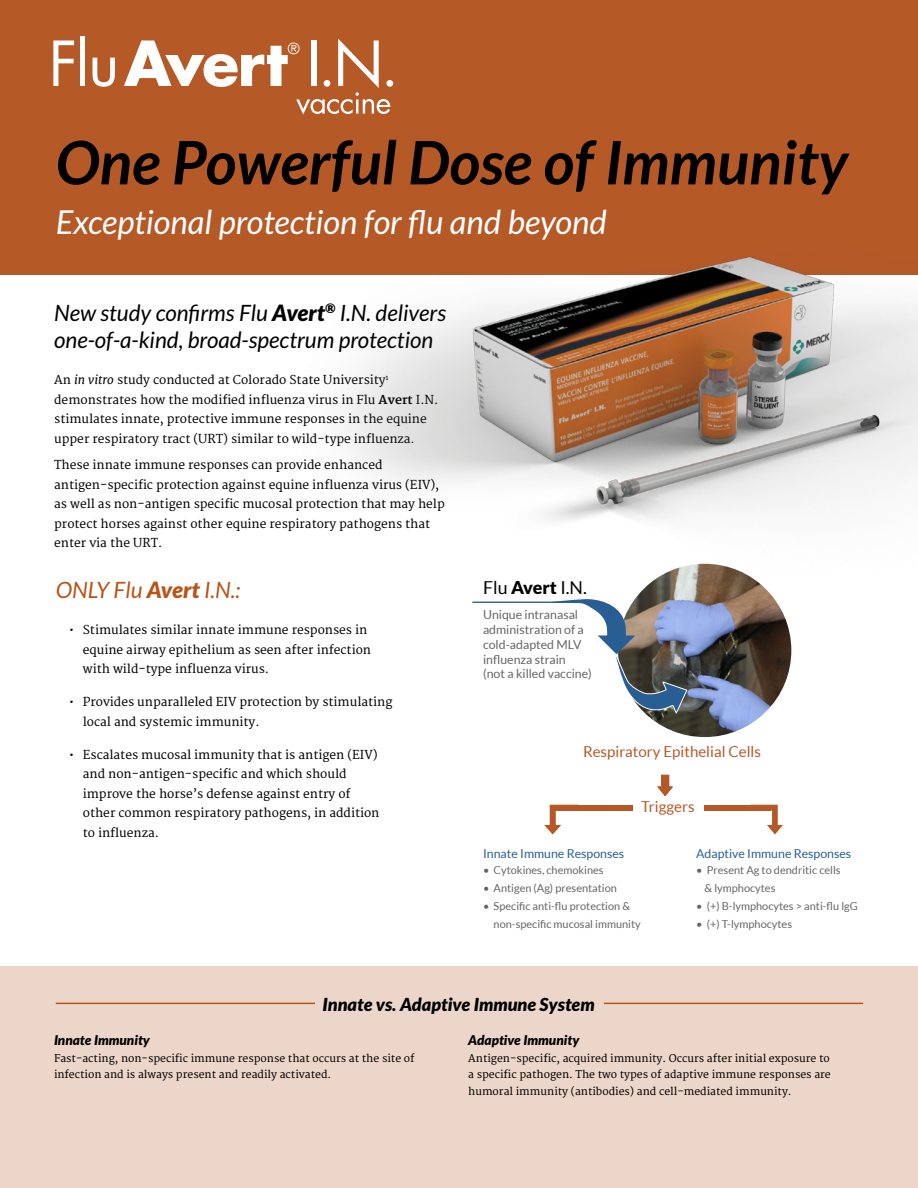
<style>
.page{position:relative;width:918px;height:1188px;background:#fff}
.page>*{position:absolute;margin:0;border:0;box-sizing:border-box;transform-origin:0 0}
.t1{font:italic 700 60px "Lato";color:#000}
.t2{font:italic 33px "Lato";color:#fff}
.t3{font:italic 22.5px/27px "Lato";color:#000}
.t4{font:italic 22.5px "Lato";color:#b6561a}
.t5{font:italic 900 18px "Lato";color:#000}
.t6{font:17.85px "Lato";color:#000}
.t7{font:15px "Lato";color:#b55827}
.t8{font:italic 900 13.5px "Lato";color:#000}
.t9{font:12.3px/14.9px "Lato";color:#636466}
.t10{font:12.3px "Lato";color:#285e93}
.t11{font:12px/19.5px "Merriweather";color:#000}
.t12{font:10.95px/17.9px "Lato";color:#636466}
.t13{font:10.5px/16.5px "Merriweather";color:#000}
.s1{font-weight:900}
.s2{font-style:italic}
.s3{font-weight:700}
</style>
<div class="page">
<div style="left:0;top:966px;width:918px;height:222px;background:#ecd5c9"></div>
<div style="left:0;top:0;width:918px;height:274px;background:#b55927"></div>
<img style="left:618px;top:564px;width:173px;height:173px;border-radius:87px">
<img style="left:598px;top:627px;width:90px;height:87px">
<svg style="left:657px;top:775px;width:16px;height:21px"></svg>
<div style="left:704px;top:805px;width:67px;height:5px;background:#b55827"></div>
<div style="left:555px;top:805px;width:78px;height:5px;background:#b55827"></div>
<svg style="left:750px;top:805px;width:33px;height:30px"></svg>
<svg style="left:544px;top:805px;width:35px;height:30px"></svg>
<img style="left:284px;top:256px;width:634px;height:371px">
<svg style="left:53px;top:40px;width:21px;height:46px"></svg>
<hr style="left:81px;top:36px;width:4px;height:50px;background:#fff">
<svg style="left:93px;top:58px;width:22px;height:29px"></svg>
<div style="left:386px;top:80px;width:7px;height:7px;background:#fff;border-radius:50%"></div>
<svg style="left:124px;top:39px;width:266px;height:76px"></svg>
<hr style="left:56px;top:1003px;width:259px;height:1px;background:#b6561a">
<hr style="left:604px;top:1003px;width:259px;height:1px;background:#b6561a">
<p class="t1" style="left:56px;top:128px;width:794px">One Powerful Dose of Immunity</p>
<p class="t2" style="left:56px;top:204px;width:553px">Exceptional protection for flu and beyond</p>
<p class="t3" style="left:54px;top:299px;width:393px">New study confirms Flu <span class="s1">Avert</span><sup>®</sup> I.N. delivers one-of-a-kind, broad-spectrum protection</p>
<p class="t11" style="left:54px;top:371px;width:386px">An <span class="s2">in vitro</span> study conducted at Colorado State University<sup>1 </sup>demonstrates how the modified influenza virus in Flu <span class="s3">Avert</span> I.N. stimulates innate, protective immune responses in the equine upper respiratory tract (URT) similar to wild-type influenza.</p>
<p class="t11" style="left:54px;top:456px;width:392px">These innate immune responses can provide enhanced antigen-specific protection against equine influenza virus (EIV), as well as non‑ antigen specific mucosal protection that may help protect horses against other equine respiratory pathogens that enter via the URT.</p>
<p class="t4" style="left:56px;top:578px;width:186px">ONLY Flu <span class="s1">Avert</span> I.N.:</p>
<p class="t11" style="left:83px;top:621px;width:290px;text-indent:-14px">• Stimulates similar innate immune responses in equine airway epithelium as seen after infection with wild‑ type influenza virus.</p>
<p class="t11" style="left:83px;top:693px;width:311px;text-indent:-14px">• Provides unparalleled EIV protection by stimulating local and systemic immunity.</p>
<p class="t11" style="left:83px;top:745px;width:298px;text-indent:-14px">• Escalates mucosal immunity that is antigen (EIV) and non-antigen-specific and which should improve the horse’s defense against entry of other common respiratory pathogens, in addition to influenza.</p>
<p class="t7" style="left:583px;top:744px;width:179px">Respiratory Epithelial Cells</p>
<p class="t10" style="left:483px;top:847px;width:143px">Innate Immune Responses</p>
<p class="t12" style="left:483px;top:862px;width:122px">• Cytokines, chemokines</p>
<p class="t12" style="left:483px;top:879px;width:135px">• Antigen (Ag) presentation</p>
<p class="t12" style="left:494px;top:897px;width:149px;text-indent:-11px">• Specific anti-flu protection &amp; non-specific mucosal immunity</p>
<p class="t6" style="left:483px;top:578px;width:105px">Flu <span class="s1">Avert</span> I.N.</p>
<p class="t9" style="left:483px;top:607px;width:110px">Unique intranasal administration of a cold-adapted MLV influenza strain<br>(not a killed vaccine)</p>
<p class="t7" style="left:641px;top:798px;width:55px">Triggers</p>
<p class="t10" style="left:696px;top:847px;width:157px">Adaptive Immune Responses</p>
<p class="t12" style="left:705px;top:861px;width:137px;text-indent:-8px">• Present Ag to dendritic cells &amp; lymphocytes</p>
<p class="t12" style="left:696px;top:897px;width:163px">• (+) B-lymphocytes &gt; anti-flu lgG</p>
<p class="t12" style="left:696px;top:915px;width:97px">• (+) T-lymphocytes</p>
<p class="t5" style="left:322px;top:993px;width:274px">Innate vs. Adaptive Immune System</p>
<p class="t8" style="left:54px;top:1032px;width:97px">Innate Immunity</p>
<p class="t13" style="left:54px;top:1050px;width:362px">Fast-acting, non-specific immune response that occurs at the site of infection and is always present and readily activated.</p>
<p class="t8" style="left:468px;top:1032px;width:113px">Adaptive Immunity</p>
<p class="t13" style="left:468px;top:1050px;width:364px;text-align:justify">Antigen-specific, acquired immunity. Occurs after initial exposure to a specific pathogen. The two types of adaptive immune responses are humoral immunity (antibodies) and cell-mediated immunity.</p>
</div>
